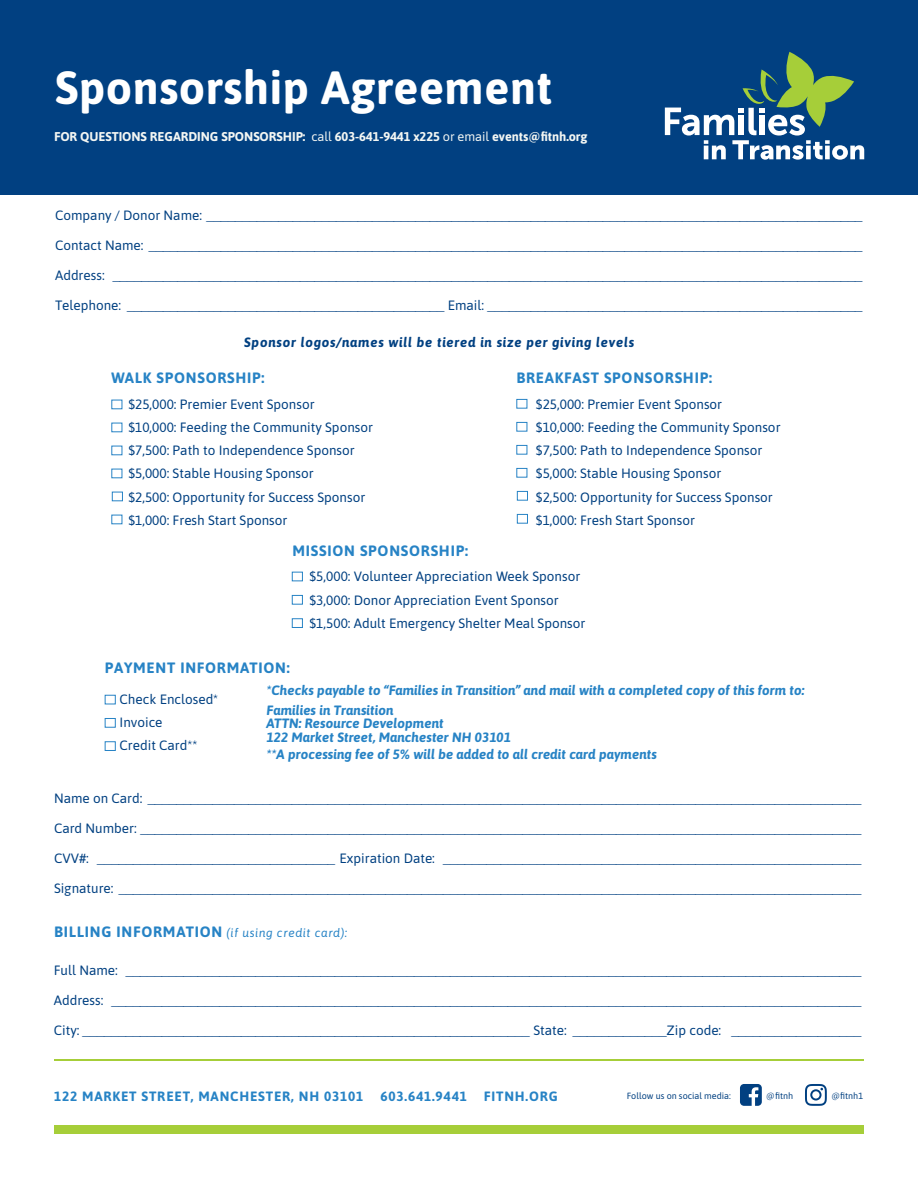
<style>
.page{position:relative;width:918px;height:1188px;background:#fff}
.page>*{position:absolute;margin:0;border:0;box-sizing:border-box;transform-origin:0 0}
.t1{font:700 46.5px "Asap";letter-spacing:.01em;color:#fff}
.t2{font:700 15px "Asap";letter-spacing:.05em;color:#2783c5}
.t3{font:13.5px "Asap";color:#014081}
.t4{font:italic 700 13.5px/13.5px "Asap";color:#2783c5}
.t5{font:700 13.5px "Asap";letter-spacing:.06em;color:#2783c5}
.t6{font:italic 700 13.5px "Asap";letter-spacing:.05em;color:#014081}
.t7{font:700 12.75px "Asap";letter-spacing:-.005em;color:#f3f6f3}
.t8{font:italic 12px "Asap";letter-spacing:.05em;color:#2783c5}
.t9{font:9px "Asap";color:#014081}
.s1{font-weight:400}
.s2{font-weight:700;font-style:normal;font-size:15px}
</style>
<div class="page">
<div style="left:105px;top:695px;width:11px;height:9px;border:1px solid #2783c5"></div>
<div style="left:105px;top:718px;width:11px;height:10px;border:1px solid #2783c5"></div>
<div style="left:105px;top:741px;width:11px;height:10px;border:1px solid #2783c5"></div>
<div style="left:0;top:0;width:918px;height:194px;background:#014081"></div>
<svg style="left:665px;top:52px;width:199px;height:108px"></svg>
<svg style="left:740px;top:1084px;width:22px;height:22px"></svg>
<svg style="left:805px;top:1084px;width:22px;height:22px"></svg>
<div style="left:54px;top:1126px;width:810px;height:8px;background:#a6ce39"></div>
<hr style="left:54px;top:1059px;width:810px;height:1px;background:#a6ce39">
<div style="left:516px;top:399px;width:11px;height:10px;border:1px solid #2783c5"></div>
<div style="left:516px;top:422px;width:11px;height:10px;border:1px solid #2783c5"></div>
<div style="left:516px;top:468px;width:11px;height:10px;border:1px solid #2783c5"></div>
<div style="left:516px;top:445px;width:11px;height:10px;border:1px solid #2783c5"></div>
<div style="left:517px;top:491px;width:11px;height:10px;border:1px solid #2783c5"></div>
<div style="left:112px;top:492px;width:11px;height:9px;border:1px solid #2783c5"></div>
<div style="left:292px;top:572px;width:11px;height:9px;border:1px solid #2783c5"></div>
<div style="left:292px;top:595px;width:11px;height:10px;border:1px solid #2783c5"></div>
<div style="left:292px;top:618px;width:11px;height:10px;border:1px solid #2783c5"></div>
<div style="left:517px;top:514px;width:11px;height:10px;border:1px solid #2783c5"></div>
<p class="t1" style="left:55px;top:55px;width:499px">Sponsorship Agreement</p>
<p class="t7" style="left:54px;top:128px;width:535px">FOR QUESTIONS REGARDING SPONSORSHIP: <span class="s1">call</span> 603-641-9441 x225 <span class="s1">or email</span> events@fitnh.org</p>
<p class="t3" style="left:55px;top:205px;width:809px">Company / Donor Name: ___________________________________________________________________________________________</p>
<p class="t3" style="left:55px;top:235px;width:809px">Contact Name: ___________________________________________________________________________________________________</p>
<p class="t3" style="left:55px;top:265px;width:809px">Address: ________________________________________________________________________________________________________</p>
<p class="t3" style="left:55px;top:295px;width:809px">Telephone: ____________________________________________ Email: ____________________________________________________</p>
<p class="t6" style="left:244px;top:333px;width:392px">Sponsor logos/names will be tiered in size per giving levels</p>
<p class="t2" style="left:111px;top:367px;width:155px">WALK SPONSORSHIP:</p>
<p class="t3" style="left:128px;top:394px;width:188px">$25,000: Premier Event Sponsor</p>
<p class="t3" style="left:128px;top:418px;width:246px">$10,000: Feeding the Community Sponsor</p>
<p class="t3" style="left:128px;top:441px;width:228px">$7,500: Path to Independence Sponsor</p>
<p class="t3" style="left:128px;top:464px;width:187px">$5,000: Stable Housing Sponsor</p>
<p class="t3" style="left:128px;top:487px;width:238px">$2,500: Opportunity for Success Sponsor</p>
<p class="t3" style="left:128px;top:511px;width:161px">$1,000: Fresh Start Sponsor</p>
<p class="t2" style="left:516px;top:367px;width:197px">BREAKFAST SPONSORSHIP:</p>
<p class="t3" style="left:536px;top:394px;width:188px">$25,000: Premier Event Sponsor</p>
<p class="t3" style="left:536px;top:418px;width:246px">$10,000: Feeding the Community Sponsor</p>
<p class="t3" style="left:536px;top:441px;width:228px">$7,500: Path to Independence Sponsor</p>
<p class="t3" style="left:536px;top:464px;width:187px">$5,000: Stable Housing Sponsor</p>
<p class="t3" style="left:536px;top:487px;width:238px">$2,500: Opportunity for Success Sponsor</p>
<p class="t3" style="left:536px;top:511px;width:161px">$1,000: Fresh Start Sponsor</p>
<p class="t2" style="left:293px;top:540px;width:177px">MISSION SPONSORSHIP:</p>
<p class="t3" style="left:310px;top:567px;width:272px">$5,000: Volunteer Appreciation Week Sponsor</p>
<p class="t3" style="left:310px;top:590px;width:251px">$3,000: Donor Appreciation Event Sponsor</p>
<p class="t3" style="left:310px;top:614px;width:277px">$1,500: Adult Emergency Shelter Meal Sponsor</p>
<p class="t2" style="left:105px;top:657px;width:186px">PAYMENT INFORMATION:</p>
<p class="t3" style="left:120px;top:690px;width:100px">Check Enclosed*</p>
<p class="t3" style="left:120px;top:713px;width:44px">Invoice</p>
<p class="t3" style="left:120px;top:736px;width:79px">Credit Card**</p>
<p class="t4" style="left:267px;top:682px;width:539px">*Checks payable to “Families in Transition” and mail with a completed copy of this form to:</p>
<p class="t4" style="left:267px;top:703px;width:246px">Families in Transition<br>ATTN: Resource Development<br>122 Market Street, Manchester NH 03101</p>
<p class="t4" style="left:267px;top:747px;width:392px">**A processing fee of 5% will be added to all credit card payments</p>
<p class="t3" style="left:54px;top:789px;width:809px">Name on Card: ___________________________________________________________________________________________________</p>
<p class="t3" style="left:54px;top:819px;width:809px">Card Number: ____________________________________________________________________________________________________</p>
<p class="t3" style="left:54px;top:849px;width:809px">CVV#: _________________________________ Expiration Date: __________________________________________________________</p>
<p class="t3" style="left:54px;top:879px;width:809px">Signature: _______________________________________________________________________________________________________</p>
<p class="t8" style="left:54px;top:925px;width:295px"><span class="s2">BILLING INFORMATION</span> (if using credit card):</p>
<p class="t3" style="left:54px;top:961px;width:809px">Full Name: ______________________________________________________________________________________________________</p>
<p class="t3" style="left:54px;top:991px;width:809px">Address: ________________________________________________________________________________________________________</p>
<p class="t3" style="left:54px;top:1021px;width:809px">City: ______________________________________________________________ State: _____________Zip code: __________________</p>
<p class="t5" style="left:54px;top:1087px;width:311px">122 MARKET STREET, MANCHESTER, NH 03101</p>
<p class="t5" style="left:380px;top:1087px;width:88px">603.641.9441</p>
<p class="t5" style="left:484px;top:1087px;width:75px">FITNH.ORG</p>
<p class="t9" style="left:627px;top:1090px;width:106px">Follow us on social media:</p>
<p class="t9" style="left:766px;top:1090px;width:29px">@fitnh</p>
<p class="t9" style="left:831px;top:1090px;width:33px">@fitnh1</p>
</div>
